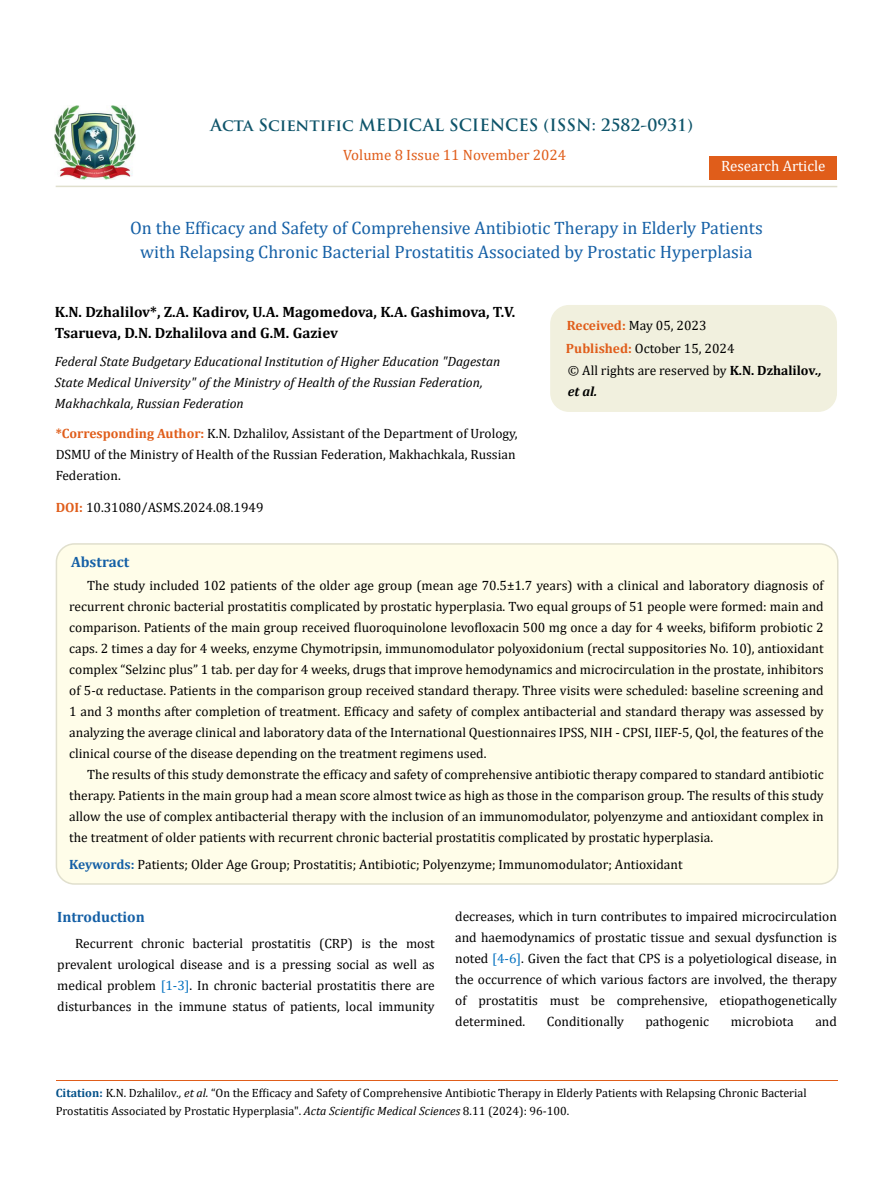
<style>
.page{position:relative;width:893px;height:1191px;background:#fff}
.page>*{position:absolute;margin:0;border:0;box-sizing:border-box;transform-origin:0 0}
.t1{font:18px/24px "Cambria";color:#1560a6;text-align:center}
.t2{font:700 16.5px "Trajan Pro";color:#0e546a}
.t3{font:700 15px/21px "Cambria";color:#000}
.t4{font:15px "Cambria";color:#e05d1a}
.t5{font:700 15px "Cambria";color:#1560a6}
.t6{font:15px "Cambria";color:#fff}
.t7{font:13.5px/21px "Cambria";color:#000;text-align:justify}
.t8{font:italic 13.5px/21px "Cambria";color:#000}
.t9{font:12px/18px "Cambria";color:#000}
.s1{font-weight:700;color:#e05d1a}
.s2{font-weight:700}
.s3{font-weight:700;font-style:italic}
.s4{font-weight:700;color:#1560a6}
.s5{color:#0070c0}
.s6{font-weight:700;color:#035089}
.s7{font-style:italic}
</style>
<div class="page">
<img style="left:55px;top:106px;width:80px;height:73px">
<div style="left:709px;top:157px;width:128px;height:23px;background:#e05d1a"></div>
<div style="left:551px;top:306px;width:285px;height:105px;background:#f1f0de;border-radius:18px"></div>
<div style="left:550px;top:305px;width:287px;height:107px;border:2px solid #f1f0de;border-radius:18px"></div>
<div style="left:56px;top:544px;width:782px;height:340px;background:#fffde9;border-radius:18px"></div>
<div style="left:56px;top:543px;width:782px;height:342px;border:2px solid #e0dfcd;border-radius:18px"></div>
<hr style="left:56px;top:1080px;width:781px;height:1px;background:#e05d1a">
<hr style="left:56px;top:186px;width:781px;height:1px;background:#e0dfcd">
<p class="t2" style="left:210px;top:115px;width:484px">Acta Scientific MEDICAL SCIENCES (ISSN: 2582-0931)</p>
<p class="t4" style="left:343px;top:146px;width:224px">Volume 8 Issue 11 November 2024</p>
<p class="t6" style="left:721px;top:157px;width:106px">Research Article</p>
<h1 class="t1" style="left:130px;top:216px;width:634px">On the Efficacy and Safety of Comprehensive Antibiotic Therapy in Elderly Patients with Relapsing Chronic Bacterial Prostatitis Associated by Prostatic Hyperplasia</h1>
<p class="t3" style="left:55px;top:301px;width:462px">K.N. Dzhalilov*, Z.A. Kadirov, U.A. Magomedova, K.A. Gashimova, T.V.<br>Tsarueva, D.N. Dzhalilova and G.M. Gaziev</p>
<p class="t8" style="left:55px;top:350px;width:447px">Federal State Budgetary Educational Institution of Higher Education "Dagestan<br>State Medical University" of the Ministry of Health of the Russian Federation,<br>Makhachkala, Russian Federation</p>
<p class="t7" style="left:56px;top:423px;width:463px;text-align:left"><span class="s1">*Corresponding Author:</span> K.N. Dzhalilov, Assistant of the Department of Urology,<br>DSMU of the Ministry of Health of the Russian Federation, Makhachkala, Russian<br>Federation.</p>
<p class="t7" style="left:56px;top:497px;width:209px"><span class="s1">DOI:</span> 10.31080/ASMS.2024.08.1949</p>
<p class="t7" style="left:566px;top:314px;width:170px;line-height:23px"><span class="s1">Received:</span> May 05, 2023<br><span class="s1">Published:</span> October 15, 2024</p>
<p class="t7" style="left:568px;top:360px;width:255px">© All rights are reserved by <span class="s2">K.N. Dzhalilov</span><span class="s3">., et al.</span></p>
<p class="t5" style="left:71px;top:552px;width:60px">Abstract</p>
<p class="t7" style="left:69px;top:575px;width:756px;text-indent:18px">The study included 102 patients of the older age group (mean age 70.5±1.7 years) with a clinical and laboratory diagnosis of recurrent chronic bacterial prostatitis complicated by prostatic hyperplasia. Two equal groups of 51 people were formed: main and comparison. Patients of the main group received fluoroquinolone levofloxacin 500 mg once a day for 4 weeks, bifiform probiotic 2 caps. 2 times a day for 4 weeks, enzyme Chymotripsin, immunomodulator polyoxidonium (rectal suppositories No. 10), antioxidant complex “Selzinc plus” 1 tab. per day for 4 weeks, drugs that improve hemodynamics and microcirculation in the prostate, inhibitors of 5-α reductase. Patients in the comparison group received standard therapy. Three visits were scheduled: baseline screening and 1 and 3 months after completion of treatment. Efficacy and safety of complex antibacterial and standard therapy was assessed by analyzing the average clinical and laboratory data of the International Questionnaires IPSS, NIH - CPSI, IIEF-5, Qol, the features of the clinical course of the disease depending on the treatment regimens used.</p>
<p class="t7" style="left:69px;top:764px;width:756px;text-indent:18px">The results of this study demonstrate the efficacy and safety of comprehensive antibiotic therapy compared to standard antibiotic therapy. Patients in the main group had a mean score almost twice as high as those in the comparison group. The results of this study allow the use of complex antibacterial therapy with the inclusion of an immunomodulator, polyenzyme and antioxidant complex in the treatment of older patients with recurrent chronic bacterial prostatitis complicated by prostatic hyperplasia.</p>
<p class="t7" style="left:69px;top:854px;width:615px"><span class="s4">Keywords:</span> Patients; Older Age Group; Prostatitis; Antibiotic; Polyenzyme; Immunomodulator; Antioxidant</p>
<p class="t5" style="left:57px;top:906px;width:89px">Introduction</p>
<p class="t7" style="left:57px;top:932px;width:379px;text-indent:18px">Recurrent chronic bacterial prostatitis (CRP) is the most prevalent urological disease and is a pressing social as well as medical problem <span class="s5">[1-3]</span>. In chronic bacterial prostatitis there are disturbances in the immune status of patients, local immunity</p>
<p class="t7" style="left:455px;top:906px;width:383px">decreases, which in turn contributes to impaired microcirculation and haemodynamics of prostatic tissue and sexual dysfunction is noted <span class="s5">[4-6]</span>. Given the fact that CPS is a polyetiological disease, in the occurrence of which various factors are involved, the therapy of prostatitis must be comprehensive, etiopathogenetically determined.</p>
<p class="t7" style="left:547px;top:1011px;width:79px">Conditionally</p>
<p class="t7" style="left:645px;top:1011px;width:65px">pathogenic</p>
<p class="t7" style="left:731px;top:1011px;width:64px">microbiota</p>
<p class="t7" style="left:815px;top:1011px;width:23px">and</p>
<p class="t9" style="left:56px;top:1084px;width:752px"><span class="s6">Citation:</span> K.N. Dzhalilov<span class="s7">., et al.</span> “On the Efficacy and Safety of Comprehensive Antibiotic Therapy in Elderly Patients with Relapsing Chronic Bacterial<br>Prostatitis Associated by Prostatic Hyperplasia". <span class="s7">Acta Scientific Medical Sciences</span> 8.11 (2024): 96-100.</p>
</div>
